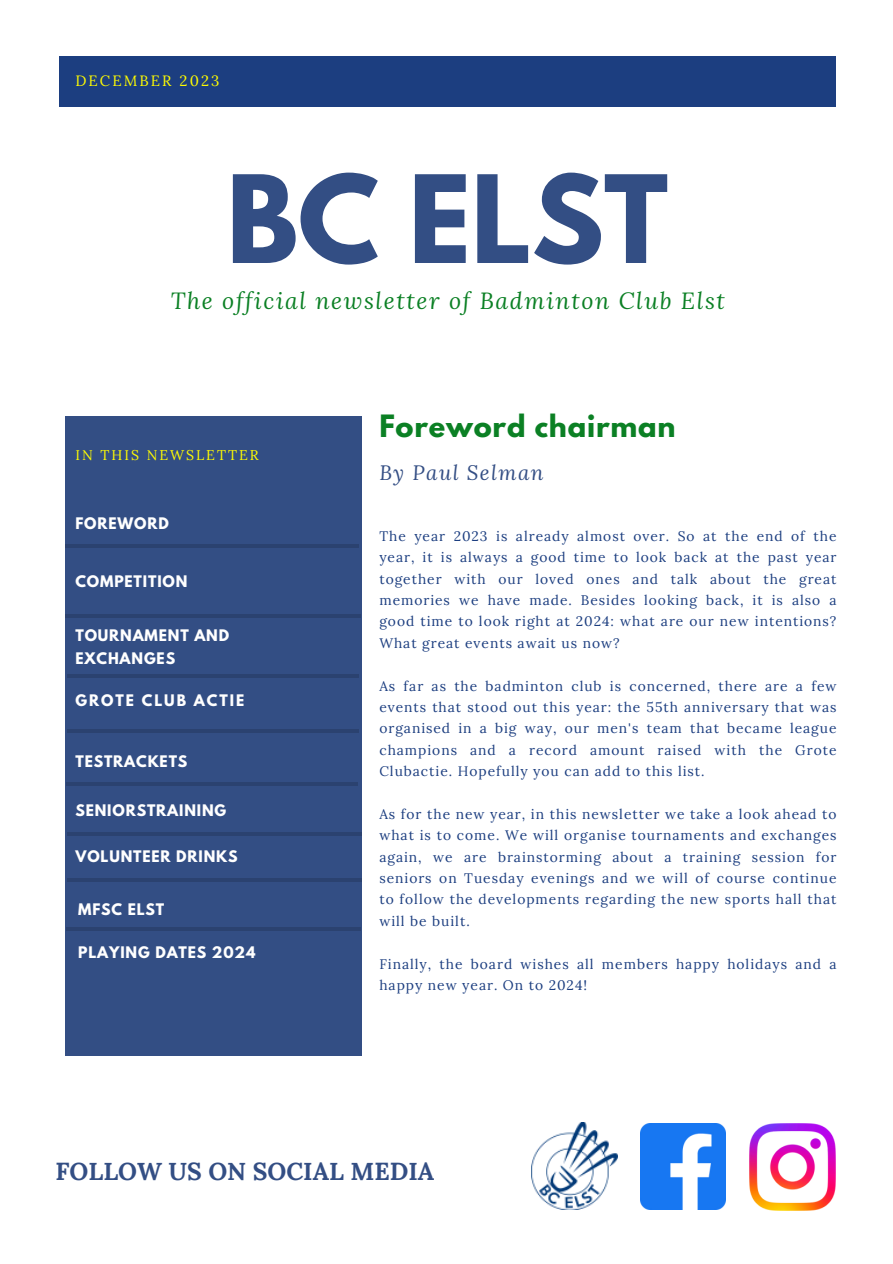
<style>
.page{position:relative;width:893px;height:1264px;background:#fff}
.page>*{position:absolute;margin:0;border:0;box-sizing:border-box;transform-origin:0 0}
.t1{font:700 107.55px "League Spartan";color:#334e84}
.t2{font:700 27.3px "League Spartan";letter-spacing:.03em;color:#0b8024}
.t3{font:700 24.6px "Lora";color:#334e84}
.t4{font:italic 23.1px "Lora";letter-spacing:.07em;color:#0b8024}
.t5{font:italic 20.7px "Lora";letter-spacing:.07em;color:#334e84}
.t6{font:14.85px "Lora";letter-spacing:.14em;color:#fffc00}
.t7{font:700 14.1px/22.4px "League Spartan";letter-spacing:.06em;color:#fff}
.t8{font:14.1px "Lora";letter-spacing:.14em;color:#fffc00}
.t9{font:700 14.1px "League Spartan";letter-spacing:.14em;color:#fff}
.t10{font:13.8px/21.3px "Lora";letter-spacing:.07em;color:#1c3e80;text-align:justify}
</style>
<div class="page">
<div style="left:59px;top:56px;width:776px;height:51px;background:#1c3e80"></div>
<div style="left:65px;top:416px;width:296px;height:639px;background:#334e84"></div>
<hr style="left:66px;top:782px;width:292px;height:3px;background:#000">
<hr style="left:66px;top:544px;width:293px;height:4px;background:#2b4270">
<img style="left:749px;top:1123px;width:86px;height:87px">
<img style="left:640px;top:1123px;width:85px;height:86px">
<img style="left:531px;top:1122px;width:86px;height:87px">
<hr style="left:66px;top:614px;width:295px;height:3px;background:#000">
<svg style="left:67px;top:831px;width:295px;height:4px"></svg>
<hr style="left:67px;top:878px;width:295px;height:3px;background:#000">
<hr style="left:67px;top:729px;width:292px;height:4px;background:#2b4270">
<hr style="left:67px;top:674px;width:292px;height:3px;background:#000">
<hr style="left:66px;top:927px;width:295px;height:4px;background:#2b4270">
<p class="t6" style="left:75px;top:71px;width:145px">DECEMBER 2023</p>
<p class="t1" style="left:226px;top:166px;width:443px">BC ELST</p>
<p class="t4" style="left:171px;top:285px;width:555px">The official newsletter of Badminton Club Elst</p>
<p class="t8" style="left:75px;top:446px;width:185px">IN THIS NEWSLETTER</p>
<p class="t7" style="left:75px;top:513px;width:95px">FOREWORD</p>
<p class="t7" style="left:75px;top:572px;width:113px">COMPETITION</p>
<p class="t7" style="left:75px;top:626px;width:155px">TOURNAMENT AND<br>EXCHANGES</p>
<p class="t9" style="left:75px;top:693px;width:170px">GROTE CLUB ACTIE</p>
<p class="t7" style="left:75px;top:751px;width:113px">TESTRACKETS</p>
<p class="t7" style="left:75px;top:800px;width:152px">SENIORSTRAINING</p>
<p class="t7" style="left:75px;top:847px;width:164px">VOLUNTEER DRINKS</p>
<p class="t7" style="left:78px;top:900px;width:88px">MFSC ELST</p>
<p class="t7" style="left:78px;top:942px;width:179px">PLAYING DATES 2024</p>
<p class="t2" style="left:379px;top:413px;width:298px">Foreword chairman</p>
<p class="t5" style="left:379px;top:459px;width:165px">By Paul Selman</p>
<p class="t10" style="left:379px;top:525px;width:458px">The year 2023 is already almost over. So at the end of the year, it is always a good time to look back at the past year together with our loved ones and talk about the great memories we have made. Besides looking back, it is also a good time to look right at 2024: what are our new intentions?<br>What great events await us now?</p>
<p class="t10" style="left:379px;top:675px;width:458px">As far as the badminton club is concerned, there are a few events that stood out this year: the 55th anniversary that was organised in a big way, our men's team that became league champions and a record amount raised with the Grote Clubactie. Hopefully you can add to this list.</p>
<p class="t10" style="left:379px;top:803px;width:458px">As for the new year, in this newsletter we take a look ahead to what is to come. We will organise tournaments and exchanges again, we are brainstorming about a training session for seniors on Tuesday evenings and we will of course continue to follow the developments regarding the new sports hall that will be built.</p>
<p class="t10" style="left:379px;top:952px;width:458px">Finally, the board wishes all members happy holidays and a happy new year. On to 2024!</p>
<p class="t3" style="left:56px;top:1154px;width:380px">FOLLOW US ON SOCIAL MEDIA</p>
</div>
